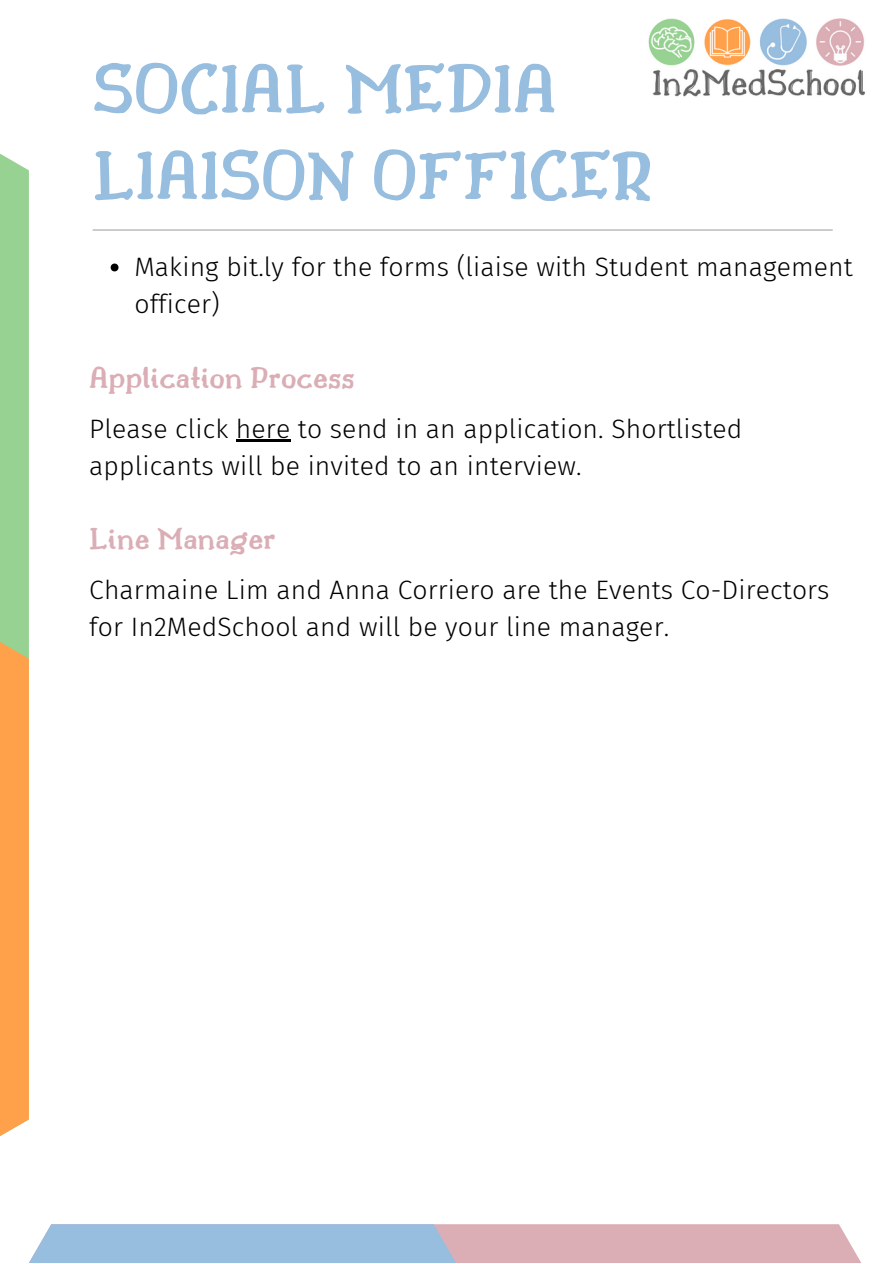
<style>
.page{position:relative;width:893px;height:1264px;background:#fff}
.page>*{position:absolute;margin:0;border:0;box-sizing:border-box;transform-origin:0 0}
.t1{font:600 72.9px/86.6px "Drukaatie Burti";color:#97bddf}
.t2{font:600 32.1px "Drukaatie Burti";color:#dbaeb6}
.t3{font:300 26.55px/37px "Fira Sans";letter-spacing:.005em;color:#000}
</style>
<div class="page">
<div style="left:0;top:143px;width:29px;height:1003px;background:#98d292"></div>
<hr style="left:93px;top:229px;width:739px;height:1px;background:#a6a6a6">
<div style="left:0;top:631px;width:29px;height:515px;background:#ffa14a"></div>
<img style="left:648px;top:19px;width:218px;height:78px">
<div style="left:28px;top:1224px;width:833px;height:38px;background:#dbaeb6"></div>
<div style="left:28px;top:1224px;width:428px;height:38px;background:#97bddf"></div>
<hr style="left:236px;top:440px;width:54px;height:2px;background:#000">
<svg style="left:111px;top:263px;width:7px;height:8px"></svg>
<h1 class="t1" style="left:93px;top:45px;width:561px">SOCIAL MEDIA<br>LIAISON OFFICER</h1>
<p class="t3" style="left:134px;top:248px;width:720px">Making bit.ly for the forms (liaise with Student management officer)</p>
<p class="t2" style="left:89px;top:359px;width:267px">Application Process</p>
<p class="t3" style="left:89px;top:410px;width:654px">Please click here to send in an application. Shortlisted applicants will be invited to an interview.</p>
<p class="t2" style="left:89px;top:520px;width:188px">Line Manager</p>
<p class="t3" style="left:89px;top:571px;width:741px">Charmaine Lim and Anna Corriero are the Events Co-Directors for In2MedSchool and will be your line manager.</p>
</div>
